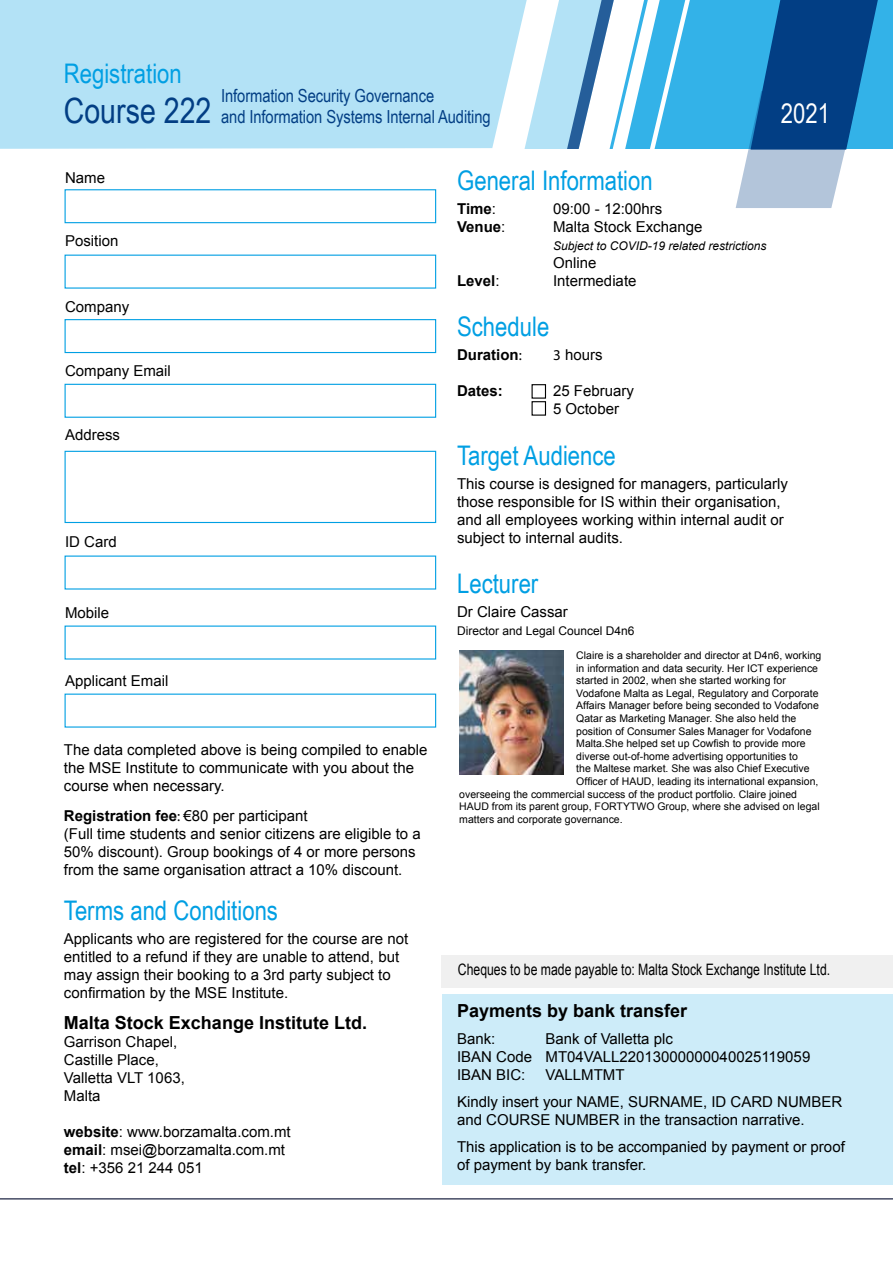
<style>
.page{position:relative;width:893px;height:1263px;background:#fff}
.page>*{position:absolute;margin:0;border:0;box-sizing:border-box;transform-origin:0 0}
.t1{font:34.8px "Arial Narrow";color:#023e84}
.t2{font:27px "Arial Narrow";color:#009fe3}
.t3{font:27px "Arial Narrow";color:#fff}
.t4{font:18px/21px "Arial Narrow";letter-spacing:-.005em;color:#023e84}
.t5{font:700 18px "Arial";color:#000}
.t6{font:15.75px "Arial";color:#000;scale:.78 1}
.t7{font:15px/18px "Arial";color:#000}
.t8{font:700 15px/18px "Arial";color:#000}
.t9{font:italic 12px "Arial";color:#000}
.t10{font:12px "Arial";color:#000}
.t11{font:10.5px "Arial";color:#000}
.s1{font-weight:400}
.s2{font-family:"Myriad Pro";font-weight:400}
.s3{font-family:"Myriad Pro"}
.s4{font-weight:700}
</style>
<div class="page">
<div style="left:0;top:0;width:491px;height:149px;background:#b3e2f6"></div>
<svg style="left:491px;top:0;width:402px;height:208px"></svg>
<hr style="left:0;top:1198px;width:893px;height:1px;background:#151d3c">
<div style="left:442px;top:994px;width:451px;height:190px;background:#cdecf9"></div>
<div style="left:442px;top:955px;width:451px;height:32px;background:#f0f0f0"></div>
<div style="left:65px;top:189px;width:371px;height:34px;border:1px solid #009fe3"></div>
<div style="left:65px;top:451px;width:371px;height:72px;border:1px solid #009fe3"></div>
<div style="left:65px;top:319px;width:371px;height:34px;border:1px solid #009fe3"></div>
<div style="left:65px;top:384px;width:371px;height:34px;border:1px solid #009fe3"></div>
<img style="left:459px;top:651px;width:104px;height:124px">
<div style="left:531px;top:384px;width:15px;height:15px;border:1px solid #000"></div>
<div style="left:531px;top:401px;width:15px;height:15px;border:1px solid #000"></div>
<h2 class="t2" style="left:64px;top:59px;width:120px">Registration</h2>
<h1 class="t1" style="left:64px;top:91px;width:149px">Course 222</h1>
<p class="t4" style="left:221px;top:85px;width:271px">Information Security Governance<br>and Information Systems Internal Auditing</p>
<h2 class="t3" style="left:781px;top:99px;width:51px">2021</h2>
<p class="t7" style="left:65px;top:168px;width:42px">Name</p>
<p class="t7" style="left:65px;top:232px;width:55px">Position</p>
<p class="t7" style="left:65px;top:298px;width:66px">Company</p>
<p class="t7" style="left:65px;top:362px;width:107px">Company Email</p>
<p class="t7" style="left:65px;top:426px;width:57px">Address</p>
<p class="t7" style="left:65px;top:533px;width:53px">ID Card</p>
<p class="t7" style="left:65px;top:604px;width:46px">Mobile</p>
<h2 class="t2" style="left:457px;top:165px;width:197px">General Information</h2>
<p class="t8" style="left:457px;top:200px;width:50px">Time<span class="s1">:<br></span>Venue<span class="s1">:</span></p>
<p class="t7" style="left:553px;top:200px;width:151px">09:00 - 12:00hrs<br>Malta Stock Exchange</p>
<p class="t9" style="left:553px;top:238px;width:215px">Subject to COVID-19 related restrictions</p>
<p class="t7" style="left:553px;top:254px;width:85px">Online<br>Intermediate</p>
<p class="t8" style="left:457px;top:272px;width:44px">Level<span class="s1">:</span></p>
<h2 class="t2" style="left:457px;top:311px;width:94px">Schedule</h2>
<p class="t8" style="left:457px;top:346px;width:66px">Duration<span class="s2">:</span></p>
<p class="t8" style="left:457px;top:382px;width:47px">Dates:</p>
<p class="t7" style="left:553px;top:346px;width:51px"><span class="s3">3</span> hours</p>
<p class="t7" style="left:553px;top:382px;width:82px">25 February<br>5 October</p>
<h2 class="t2" style="left:457px;top:440px;width:160px">Target Audience</h2>
<p class="t7" style="left:457px;top:474px;width:332px">This course is designed for managers, particularly those responsible for IS within their organisation, and all employees working within internal audit or subject to internal audits.</p>
<h2 class="t2" style="left:457px;top:568px;width:83px">Lecturer</h2>
<p class="t7" style="left:457px;top:603px;width:112px">Dr Claire Cassar</p>
<p class="t10" style="left:457px;top:623px;width:179px">Director and Legal Councel D4n6</p>
<p class="t7" style="left:65px;top:672px;width:105px">Applicant Email</p>
<p class="t7" style="left:64px;top:741px;width:365px">The data completed above is being compiled to enable the MSE Institute to communicate with you about the course when necessary.</p>
<p class="t7" style="left:64px;top:807px;width:358px"><span class="s4">Registration fee</span><span class="s3">:</span> €80 per participant<br>(Full time students and senior citizens are eligible to a 50% discount). Group bookings of 4 or more persons from the same organisation attract a 10% discount.</p>
<h2 class="t2" style="left:64px;top:895px;width:216px">Terms and Conditions</h2>
<p class="t7" style="left:64px;top:929px;width:346px">Applicants who are registered for the course are not entitled to a refund if they are unable to attend, but may assign their booking to a 3rd party subject to confirmation by the MSE Institute.</p>
<p class="t5" style="left:64px;top:1011px;width:305px">Malta Stock Exchange Institute Ltd.</p>
<p class="t7" style="left:64px;top:1033px;width:122px">Garrison Chapel,<br>Castille Place,<br>Valletta VLT 1063,<br>Malta</p>
<p class="t7" style="left:64px;top:1123px;width:228px"><span class="s4">website</span>: www.borzamalta.com.mt <span class="s4">email</span>: msei@borzamalta.com.mt <span class="s4">tel</span>: +356 21 244 051</p>
<p class="t11" style="left:576px;top:648px;width:247px">Claire is a shareholder and director at D4n6, working</p>
<p class="t11" style="left:576px;top:661px;width:243px">in information and data security. Her ICT experience</p>
<p class="t11" style="left:576px;top:674px;width:211px">started in 2002, when she started working for</p>
<p class="t11" style="left:576px;top:686px;width:244px">Vodafone Malta as Legal, Regulatory and Corporate</p>
<p class="t11" style="left:576px;top:699px;width:244px">Affairs Manager before being seconded to Vodafone</p>
<p class="t11" style="left:576px;top:711px;width:222px">Qatar as Marketing Manager. She also held the</p>
<p class="t11" style="left:576px;top:724px;width:237px">position of Consumer Sales Manager for Vodafone</p>
<p class="t11" style="left:576px;top:737px;width:231px">Malta.She helped set up Cowfish to provide more</p>
<p class="t11" style="left:576px;top:749px;width:223px">diverse out-of-home advertising opportunities to</p>
<p class="t11" style="left:576px;top:762px;width:235px">the Maltese market. She was also Chief Executive</p>
<p class="t11" style="left:576px;top:774px;width:244px">Officer of HAUD, leading its international expansion,</p>
<p class="t11" style="left:459px;top:787px;width:339px">overseeing the commercial success of the product portfolio. Claire joined</p>
<p class="t11" style="left:459px;top:800px;width:362px">HAUD from its parent group, FORTYTWO Group, where she advised on legal</p>
<p class="t11" style="left:459px;top:812px;width:165px">matters and corporate governance.</p>
<p class="t6" style="left:458px;top:959px;width:479px">Cheques to be made payable to: Malta Stock Exchange Institute Ltd.</p>
<p class="t5" style="left:457px;top:998px;width:232px">Payments by bank transfer</p>
<p class="t7" style="left:457px;top:1029px;width:40px">Bank:</p>
<p class="t7" style="left:457px;top:1029px;width:355px;text-indent:88px">Bank of Valletta plc<br>IBAN Code MT04VALL22013000000040025119059<br>IBAN BIC:</p>
<p class="t7" style="left:457px;top:1061px;width:387px;line-height:27px;text-indent:88px">VALLMTMT<br>Kindly insert your NAME, SURNAME, ID CARD NUMBER</p>
<p class="t7" style="left:457px;top:1106px;width:389px;line-height:27px">and COURSE NUMBER in the transaction narrative.<br>This application is to be accompanied by payment or proof</p>
<p class="t7" style="left:457px;top:1155px;width:191px">of payment by bank transfer.</p>
</div>
